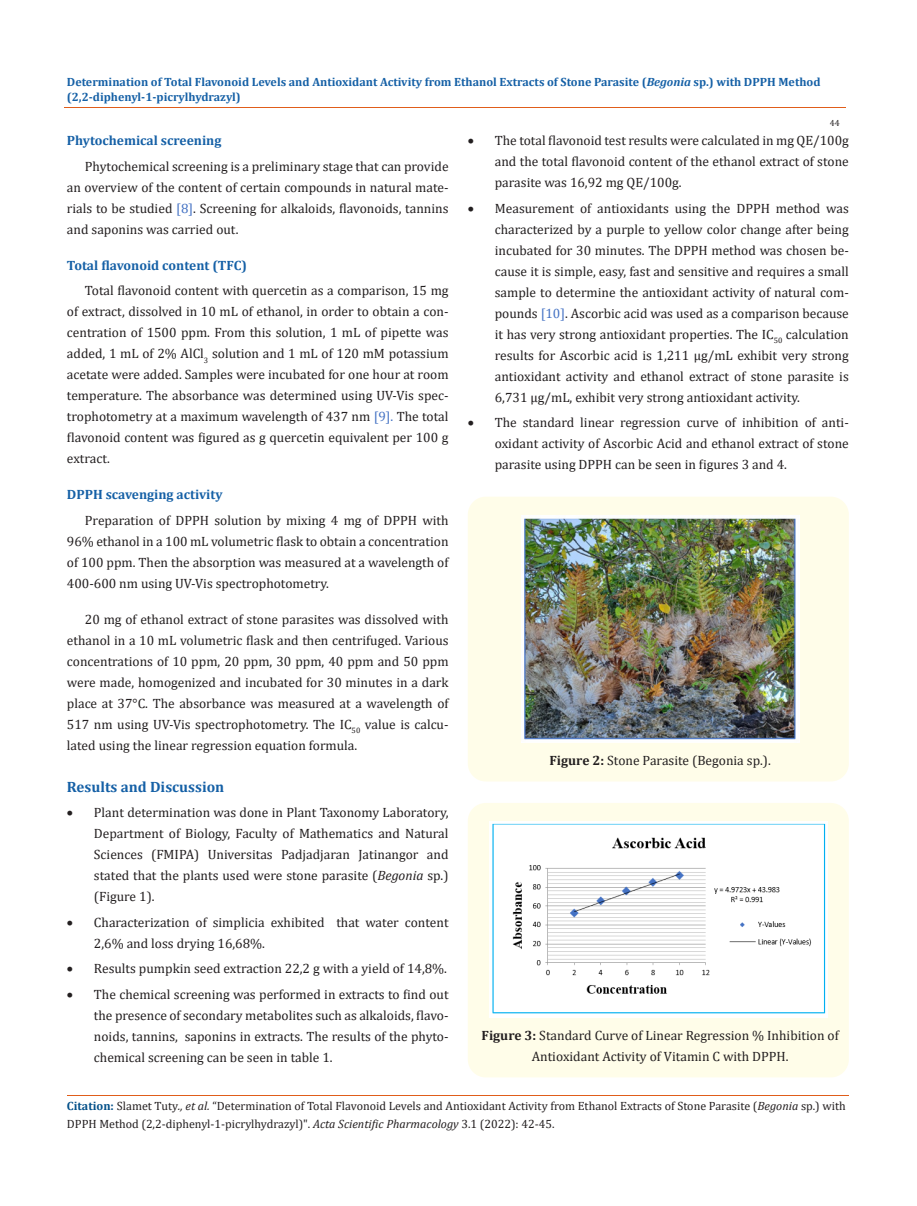
<style>
.page{position:relative;width:917px;height:1206px;background:#fff}
.page>*{position:absolute;margin:0;border:0;box-sizing:border-box;transform-origin:0 0}
.Paper_main{font:700 15px "Cambria";color:#1560a6}
.t1{font:13.5px/21px "Cambria";color:#231f20;text-align:justify}
.t2{font:700 13.5px "Cambria";color:#1560a6}
.t3{font:12px/18px "Cambria";color:#231f20}
.t4{font:700 12px/15px "Cambria";color:#1560a6}
.t5{font:9px "Cambria";color:#231f20}
.s1{font-style:italic}
.s2{color:#4472c4}
.s3{font-weight:700}
.s4{font-weight:700;color:#035089}
</style>
<div class="page">
<div style="left:468px;top:497px;width:380px;height:285px;background:#fffde9;border-radius:18px"></div>
<img style="left:521px;top:515px;width:278px;height:227px">
<div style="left:468px;top:803px;width:380px;height:274px;background:#fffde9;border-radius:18px"></div>
<img style="left:489px;top:822px;width:338px;height:195px">
<hr style="left:64px;top:108px;width:781px;height:1px;background:#e05d1a">
<hr style="left:67px;top:1095px;width:781px;height:1px;background:#e05d1a">
<p class="t4" style="left:67px;top:74px;width:755px">Determination of Total Flavonoid Levels and Antioxidant Activity from Ethanol Extracts of Stone Parasite (<span class="s1">Begonia</span> sp.) with DPPH Method (2,2-diphenyl-1-picrylhydrazyl)</p>
<p class="t5" style="left:829px;top:118px;width:11px">44</p>
<p class="t2" style="left:67px;top:131px;width:156px">Phytochemical screening</p>
<p class="t1" style="left:67px;top:156px;width:383px;text-indent:18px">Phytochemical screening is a preliminary stage that can provide an overview of the content of certain compounds in natural mate&shy;rials to be studied <span class="s2">[8]</span>. Screening for alkaloids, flavonoids, tannins and saponins was carried out.</p>
<p class="t2" style="left:67px;top:256px;width:181px">Total flavonoid content (TFC)</p>
<p class="t1" style="left:67px;top:280px;width:383px;text-indent:18px">Total flavonoid content with quercetin as a comparison, 15 mg of extract, dissolved in 10 mL of ethanol, in order to obtain a con&shy;centration of 1500 ppm. From this solution, 1 mL of pipette was added, 1 mL of 2% AlCl<sub>3</sub> solution and 1 mL of 120 mM potassium acetate were added. Samples were incubated for one hour at room temperature. The absorbance was determined using UV-Vis spec&shy;trophotometry at a maximum wavelength of 437 nm <span class="s2">[9].</span> The total flavonoid content was figured as g quercetin equivalent per 100 g extract.</p>
<p class="t2" style="left:67px;top:485px;width:157px">DPPH scavenging activity</p>
<p class="t1" style="left:67px;top:510px;width:383px;text-indent:18px">Preparation of DPPH solution by mixing 4 mg of DPPH with 96% ethanol in a 100 mL volumetric flask to obtain a concentration of 100 ppm. Then the absorption was measured at a wavelength of 400-600 nm using UV-Vis spectrophotometry.</p>
<p class="t1" style="left:67px;top:609px;width:383px;text-indent:18px">20 mg of ethanol extract of stone parasites was dissolved with ethanol in a 10 mL volumetric flask and then centrifuged. Various concentrations of 10 ppm, 20 ppm, 30 ppm, 40 ppm and 50 ppm were made, homogenized and incubated for 30 minutes in a dark place at 37°C. The absorbance was measured at a wavelength of 517 nm using UV-Vis spectrophotometry. The IC<sub>50</sub> value is calcu&shy;lated using the linear regression equation formula.</p>
<p class="Paper_main" style="left:67px;top:776px;width:159px">Results and Discussion</p>
<p class="t1" style="left:94px;top:802px;width:356px;text-indent:-27px">• Plant determination was done in Plant Taxonomy Laboratory, Department of Biology, Faculty of Mathematics and Natural Sciences (FMIPA) Universitas Padjadjaran Jatinangor and stated that the plants used were stone parasite (<span class="s1">Begonia</span> sp.) (Figure 1).</p>
<p class="t1" style="left:94px;top:912px;width:356px;text-indent:-27px">• Characterization of simplicia exhibited that water content<br>2,6% and loss drying 16,68%.</p>
<p class="t1" style="left:67px;top:958px;width:381px">• Results pumpkin seed extraction 22,2 g with a yield of 14,8%.</p>
<p class="t1" style="left:94px;top:984px;width:356px;text-indent:-27px">• The chemical screening was performed in extracts to find out the presence of secondary metabolites such as alkaloids, flavo&shy;noids, tannins, saponins in extracts. The results of the phyto&shy;chemical screening can be seen in table 1.</p>
<p class="t1" style="left:495px;top:130px;width:355px;text-indent:-27px">• The total flavonoid test results were calculated in mg QE/100g and the total flavonoid content of the ethanol extract of stone parasite was 16,92 mg QE/100g.</p>
<p class="t1" style="left:495px;top:198px;width:355px;text-indent:-27px">• Measurement of antioxidants using the DPPH method was characterized by a purple to yellow color change after being incubated for 30 minutes. The DPPH method was chosen be&shy;cause it is simple, easy, fast and sensitive and requires a small sample to determine the antioxidant activity of natural com&shy;pounds <span class="s2">[10]</span>. Ascorbic acid was used as a comparison because it has very strong antioxidant properties. The IC<sub>50</sub> calculation results for Ascorbic acid is 1,211 µg/mL exhibit very strong antioxidant activity and ethanol extract of stone parasite is 6,731 µg/mL, exhibit very strong antioxidant activity.</p>
<p class="t1" style="left:495px;top:412px;width:355px;text-indent:-27px">• The standard linear regression curve of inhibition of anti&shy;oxidant activity of Ascorbic Acid and ethanol extract of stone parasite using DPPH can be seen in figures 3 and 4.</p>
<p class="t1" style="left:549px;top:750px;width:223px"><span class="s3">Figure 2:</span> Stone Parasite (Begonia sp.).</p>
<p class="t1" style="left:481px;top:1025px;width:359px;text-align:center"><span class="s3">Figure 3:</span> Standard Curve of Linear Regression % Inhibition of<br>Antioxidant Activity of Vitamin C with DPPH.</p>
<p class="t3" style="left:67px;top:1097px;width:780px"><span class="s4">Citation:</span> Slamet Tuty<span class="s1">., et al.</span> “Determination of Total Flavonoid Levels and Antioxidant Activity from Ethanol Extracts of Stone Parasite (<span class="s1">Begonia</span> sp.) with<br>DPPH Method (2,2-diphenyl-1-picrylhydrazyl)". <span class="s1">Acta Scientific Pharmacology</span> 3.1 (2022): 42-45.</p>
</div>
